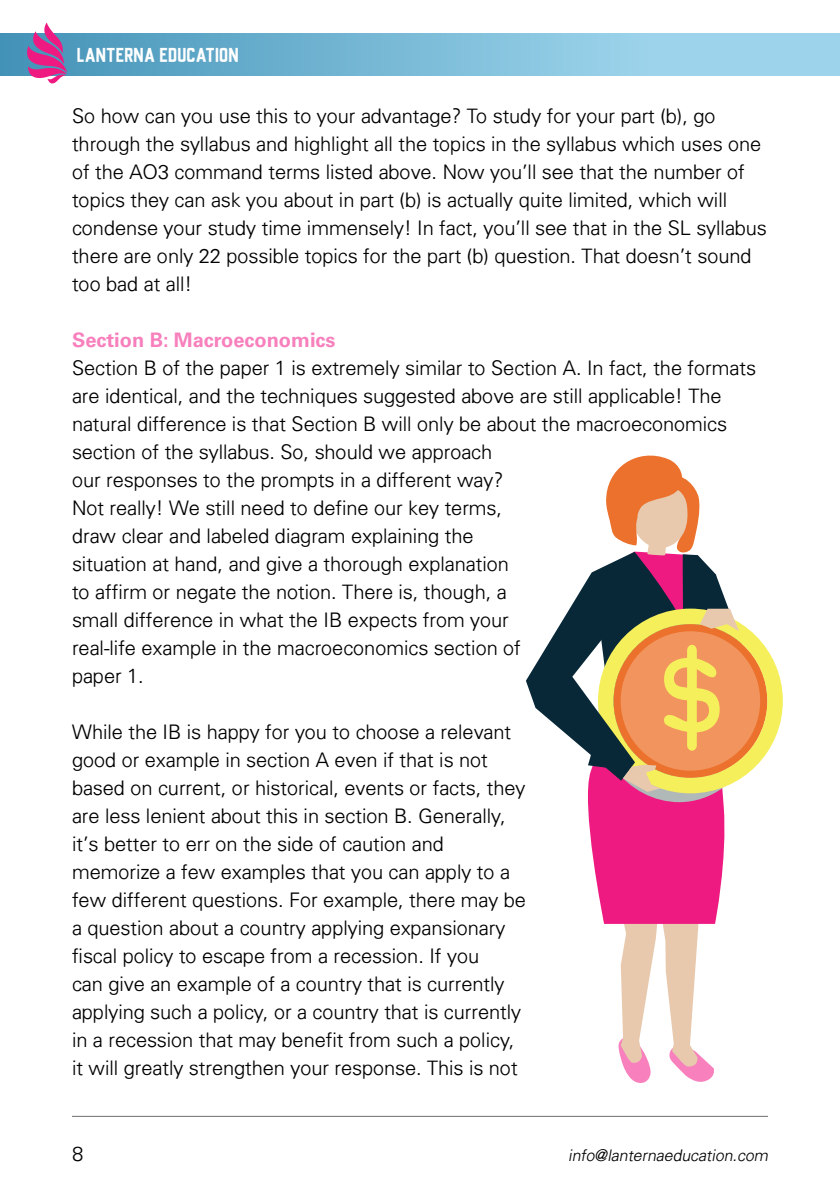
<style>
.page{position:relative;width:840px;height:1191px;background:#fff}
.page>*{position:absolute;margin:0;border:0;box-sizing:border-box;transform-origin:0 0}
.t1{font:300 20px/28px "Univers";color:#000}
.t2{font:700 20px "Univers LT Std";color:#f780bd}
.t3{font:18px "Universal Knowledge";color:#fff}
.t4{font:italic 300 16px "Univers";color:#000}
</style>
<div class="page">
<hr style="left:72px;top:1116px;width:696px;height:1px;background:#6e6d6c">
<div style="left:0;top:34px;width:840px;height:41px;background:linear-gradient(to right,#4896ba,#acdff4)"></div>
<svg style="left:27px;top:23px;width:40px;height:60px"></svg>
<svg style="left:618px;top:924px;width:96px;height:159px"></svg>
<svg style="left:588px;top:802px;width:137px;height:122px;background:#ef2a8a"></svg>
<svg style="left:526px;top:455px;width:257px;height:347px"></svg>
<p class="t3" style="left:77px;top:44px;width:164px">LANTERNA EDUCATION</p>
<p class="t1" style="left:72px;top:101px;width:696px">So how can you use this to your advantage? To study for your part (b), go through the syllabus and highlight all the topics in the syllabus which uses one of the AO3 command terms listed above. Now you’ll see that the number of topics they can ask you about in part (b) is actually quite limited, which will condense your study time immensely! In fact, you’ll see that in the SL syllabus there are only 22 possible topics for the part (b) question. That doesn’t sound too bad at all!</p>
<p class="t2" style="left:72px;top:328px;width:265px">Section B: Macroeconomics</p>
<p class="t1" style="left:72px;top:353px;width:685px">Section B of the paper 1 is extremely similar to Section A. In fact, the formats are identical, and the techniques suggested above are still applicable! The natural difference is that Section B will only be about the macroeconomics section of the syllabus. So, should we approach<br>our responses to the prompts in a different way?<br>Not really! We still need to define our key terms,<br>draw clear and labeled diagram explaining the<br>situation at hand, and give a thorough explanation<br>to affirm or negate the notion. There is, though, a<br>small difference in what the IB expects from your<br>real-life example in the macroeconomics section of<br>paper 1.</p>
<p class="t1" style="left:72px;top:717px;width:455px">While the IB is happy for you to choose a relevant good or example in section A even if that is not based on current, or historical, events or facts, they are less lenient about this in section B. Generally, it’s better to err on the side of caution and memorize a few examples that you can apply to a few different questions. For example, there may be a question about a country applying expansionary fiscal policy to escape from a recession. If you<br>can give an example of a country that is currently applying such a policy, or a country that is currently in a recession that may benefit from such a policy, it will greatly strengthen your response. This is not</p>
<p class="t1" style="left:72px;top:1139px;width:13px">8</p>
<p class="t4" style="left:568px;top:1145px;width:204px">info@lanternaeducation.com</p>
</div>
